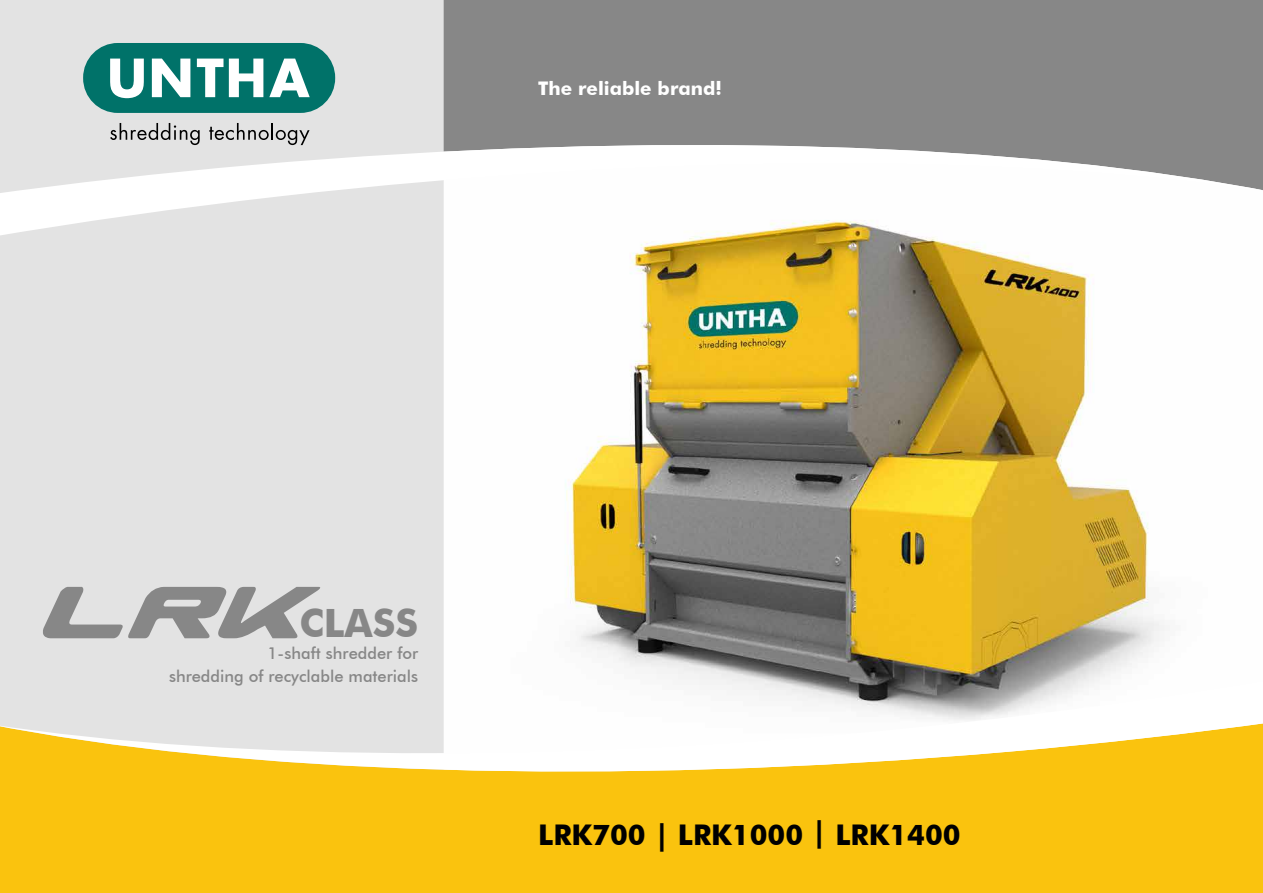
<style>
.page{position:relative;width:1263px;height:893px;background:#fff}
.page>*{position:absolute;margin:0;border:0;box-sizing:border-box;transform-origin:0 0}
.t1{font:italic 72px "Sea Dog 2001";color:#878787}
.t2{font:700 39px "Futura BT";color:#878787}
.t3{font:700 28.5px "Futura BT";color:#000}
.t4{font:700 18.75px "Futura BT";color:#fff}
.t5{font:500 16.5px "Futura BT";color:#878787}
</style>
<div class="page">
<img style="left:565px;top:238px;width:600px;height:441px">
<div style="left:444px;top:0;width:819px;height:130px;background:#878787"></div>
<div style="left:0;top:0;width:444px;height:679px;background:#e3e3e3"></div>
<div style="left:0;top:787px;width:1263px;height:106px;background:#fac30e"></div>
<svg style="left:0;top:679px;width:1263px;height:108px"></svg>
<div style="left:83px;top:43px;width:252px;height:70px;background:#007269;border-radius:35px"></div>
<svg style="left:110px;top:59px;width:34px;height:39px"></svg>
<svg style="left:152px;top:59px;width:38px;height:38px"></svg>
<svg style="left:197px;top:59px;width:26px;height:38px"></svg>
<svg style="left:229px;top:59px;width:34px;height:38px"></svg>
<svg style="left:269px;top:59px;width:41px;height:38px"></svg>
<svg style="left:110px;top:123px;width:90px;height:7px"></svg>
<svg style="left:209px;top:123px;width:101px;height:7px"></svg>
<svg style="left:0;top:130px;width:1263px;height:108px"></svg>
<p class="t4" style="left:538px;top:77px;width:185px">The reliable brand!</p>
<h1 class="t1" style="left:34px;top:587px;width:268px">LRK</h1>
<p class="t5" style="left:169px;top:666px;width:251px">shredding of recyclable materials</p>
<h2 class="t2" style="left:299px;top:599px;width:120px">CLASS</h2>
<p class="t5" style="left:268px;top:643px;width:152px">1-shaft shredder for</p>
<h3 class="t3" style="left:538px;top:817px;width:424px">LRK700 | LRK1000 | LRK1400</h3>
</div>
